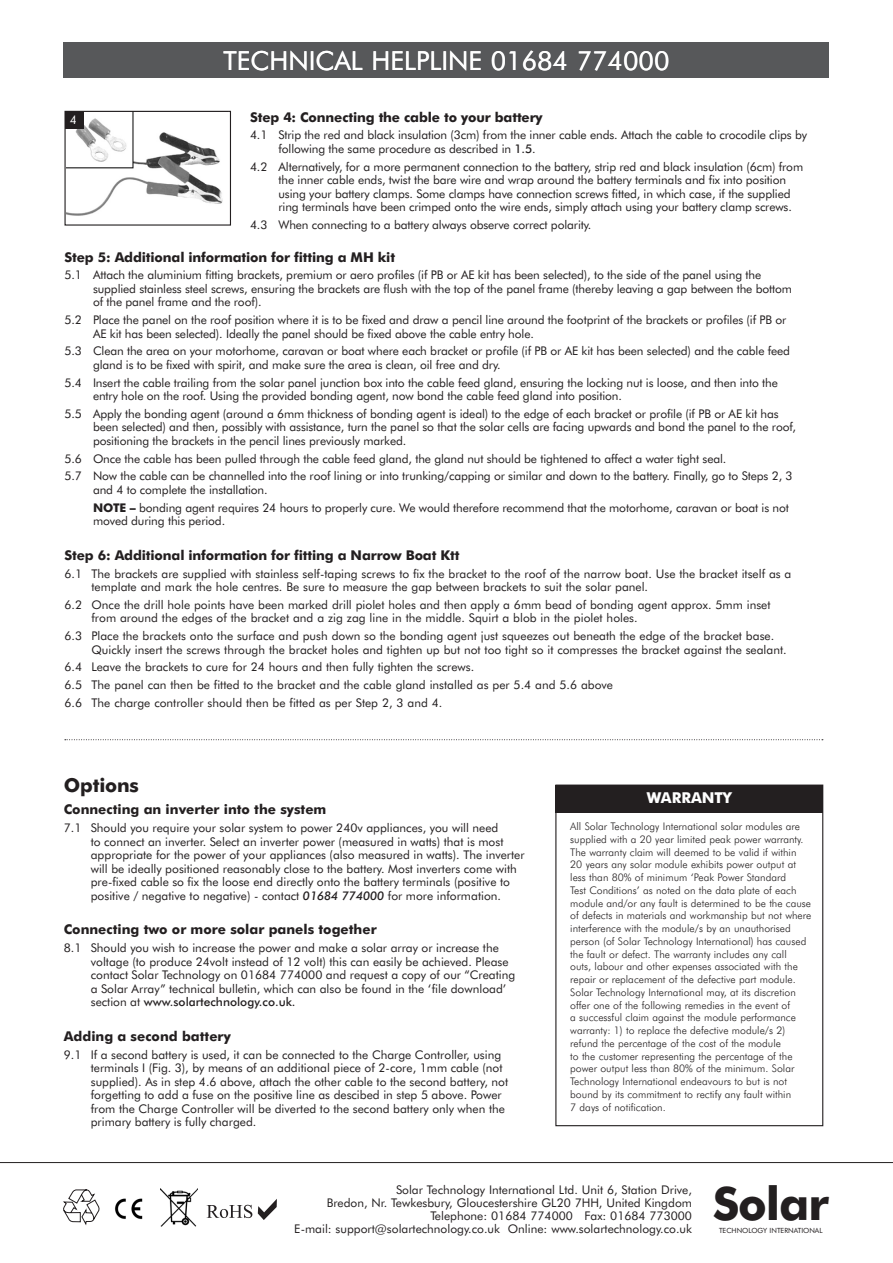
<style>
.page{position:relative;width:893px;height:1263px;background:#fff}
.page>*{position:absolute;margin:0;border:0;box-sizing:border-box;transform-origin:0 0}
.bullets{font:700 46.05px "Futura BT";letter-spacing:-.025em;color:#231f20}
.t1{font:26.25px "Futura BT";color:#fff}
.body{font:700 19.35px "Futura BT";letter-spacing:-.01em;color:#231f20}
.t2{font:700 15px "Futura BT";color:#fff}
.No_Spacing{font:700 13.5px "Futura BT";letter-spacing:-.01em;color:#231f20}
.body-2{font:700 13.5px "Futura BT";color:#231f20}
.No_Spacing-2{font:12px/13.5px "Futura BT";letter-spacing:-.01em;color:#231f20}
.body-3{font:12px/13.5px "Futura BT";color:#231f20}
.List_Paragraph{font:12px/13.5px "Futura BT";color:#231f20}
.body-4{font:12px "Futura BT";color:#fff}
.t3{font:300 10.5px/12.8px "Futura BT";color:#231f20}
.t4{font:7.2px "Futura BT";color:#231f20}
.s1{font-weight:500}
.s2{font-weight:700}
.s3{font-weight:500;font-style:italic}
</style>
<div class="page">
<div style="left:64px;top:43px;width:765px;height:35px;background:#57585a"></div>
<hr style="left:892px;top:77px;width:1px;height:97px;background:#57585a">
<img style="left:161px;top:1188px;width:37px;height:39px">
<svg style="left:258px;top:1199px;width:19px;height:21px"></svg>
<svg style="left:207px;top:1205px;width:45px;height:13px"></svg>
<svg style="left:63px;top:1189px;width:37px;height:36px"></svg>
<img style="left:115px;top:1198px;width:28px;height:22px">
<hr style="left:0;top:1162px;width:893px;height:1px;background:#231f20">
<svg style="left:65px;top:739px;width:758px;height:1px"></svg>
<img style="left:66px;top:113px;width:157px;height:103px">
<div style="left:64px;top:111px;width:167px;height:115px;border:1px solid #231f20"></div>
<div style="left:65px;top:111px;width:19px;height:18px;background:#231f20"></div>
<div style="left:555px;top:784px;width:268px;height:342px;border:1px solid #231f20"></div>
<div style="left:556px;top:785px;width:267px;height:27px;background:#231f20"></div>
<p class="body-4" style="left:70px;top:112px;width:9px">4</p>
<h2 class="t1" style="left:223px;top:45px;width:448px">TECHNICAL HELPLINE 01684 774000</h2>
<p class="No_Spacing" style="left:250px;top:109px;width:294px">Step 4: Connecting the cable to your battery</p>
<p class="No_Spacing-2" style="left:279px;top:128px;width:530px;text-indent:-28px">4.1 Strip the red and black insulation (3cm) from the inner cable ends. Attach the cable to crocodile clips by following the same procedure as described in <span class="s1">1.5</span>.</p>
<p class="No_Spacing-2" style="left:279px;top:159px;width:526px;text-indent:-28px">4.2 Alternatively, for a more permanent connection to the battery, strip red and black insulation (6cm) from the inner cable ends, twist the bare wire and wrap around the battery terminals and fix into position using your battery clamps. Some clamps have connection screws fitted, in which case, if the supplied ring terminals have been crimped onto the wire ends, simply attach using your battery clamp screws.</p>
<p class="No_Spacing-2" style="left:250px;top:218px;width:343px">4.3 When connecting to a battery always observe correct polarity.</p>
<p class="No_Spacing" style="left:64px;top:248px;width:332px">Step 5: Additional information for fitting a MH kit</p>
<p class="No_Spacing-2" style="left:93px;top:268px;width:701px;text-indent:-28px">5.1 Attach the aluminium fitting brackets, premium or aero profiles (if PB or AE kit has been selected), to the side of the panel using the supplied stainless steel screws, ensuring the brackets are flush with the top of the panel frame (thereby leaving a gap between the bottom of the panel frame and the roof).</p>
<p class="No_Spacing-2" style="left:93px;top:313px;width:695px;text-indent:-28px">5.2 Place the panel on the roof position where it is to be fixed and draw a pencil line around the footprint of the brackets or profiles (if PB or<br>AE kit has been selected). Ideally the panel should be fixed above the cable entry hole.</p>
<p class="No_Spacing-2" style="left:93px;top:344px;width:699px;text-indent:-28px">5.3 Clean the area on your motorhome, caravan or boat where each bracket or profile (if PB or AE kit has been selected) and the cable feed gland is to be fixed with spirit, and make sure the area is clean, oil free and dry.</p>
<p class="No_Spacing-2" style="left:93px;top:375px;width:686px;text-indent:-28px">5.4 Insert the cable trailing from the solar panel junction box into the cable feed gland, ensuring the locking nut is loose, and then into the entry hole on the roof. Using the provided bonding agent, now bond the cable feed gland into position.</p>
<p class="No_Spacing-2" style="left:93px;top:407px;width:704px;text-indent:-28px">5.5 Apply the bonding agent (around a 6mm thickness of bonding agent is ideal) to the edge of each bracket or profile (if PB or AE kit has been selected) and then, possibly with assistance, turn the panel so that the solar cells are facing upwards and bond the panel to the roof, positioning the brackets in the pencil lines previously marked.</p>
<p class="No_Spacing-2" style="left:64px;top:451px;width:663px">5.6 Once the cable has been pulled through the cable feed gland, the gland nut should be tightened to affect a water tight seal.</p>
<p class="No_Spacing-2" style="left:93px;top:469px;width:701px;text-indent:-28px">5.7 Now the cable can be channelled into the roof lining or into trunking/capping or similar and down to the battery. Finally, go to Steps 2, 3 and 4 to complete the installation.</p>
<p class="No_Spacing-2" style="left:93px;top:500px;width:697px"><span class="s2">NOTE –</span> bonding agent requires 24 hours to properly cure. We would therefore recommend that the motorhome, caravan or boat is not moved during this period.</p>
<p class="No_Spacing" style="left:64px;top:547px;width:396px">Step 6: Additional information for fitting a Narrow Boat Ktt</p>
<p class="List_Paragraph" style="left:91px;top:566px;width:701px;text-indent:-27px">6.1 The brackets are supplied with stainless self-taping screws to fix the bracket to the roof of the narrow boat. Use the bracket itself as a template and mark the hole centres. Be sure to measure the gap between brackets to suit the solar panel.</p>
<p class="List_Paragraph" style="left:91px;top:598px;width:680px;text-indent:-27px">6.2 Once the drill hole points have been marked drill piolet holes and then apply a 6mm bead of bonding agent approx. 5mm inset from around the edges of the bracket and a zig zag line in the middle. Squirt a blob in the piolet holes.</p>
<p class="List_Paragraph" style="left:91px;top:629px;width:697px;text-indent:-27px">6.3 Place the brackets onto the surface and push down so the bonding agent just squeezes out beneath the edge of the bracket base.<br>Quickly insert the screws through the bracket holes and tighten up but not too tight so it compresses the bracket against the sealant.</p>
<p class="List_Paragraph" style="left:64px;top:660px;width:411px">6.4 Leave the brackets to cure for 24 hours and then fully tighten the screws.</p>
<p class="List_Paragraph" style="left:64px;top:678px;width:550px">6.5 The panel can then be fitted to the bracket and the cable gland installed as per 5.4 and 5.6 above</p>
<p class="List_Paragraph" style="left:64px;top:696px;width:379px">6.6 The charge controller should then be fitted as per Step 2, 3 and 4.</p>
<p class="body" style="left:64px;top:774px;width:77px">Options</p>
<p class="body-2" style="left:64px;top:801px;width:264px">Connecting an inverter into the system</p>
<p class="body-3" style="left:91px;top:821px;width:435px;text-indent:-27px">7.1 Should you require your solar system to power 240v appliances, you will need<br>to connect an inverter. Select an inverter power (measured in watts) that is most appropriate for the power of your appliances (also measured in watts). The inverter will be ideally positioned reasonably close to the battery. Most inverters come with pre-fixed cable so fix the loose end directly onto the battery terminals (positive to positive / negative to negative) - contact <span class="s3">01684 774000</span> for more information.</p>
<p class="body-2" style="left:64px;top:921px;width:314px">Connecting two or more solar panels together</p>
<p class="body-3" style="left:91px;top:941px;width:426px;text-indent:-27px">8.1 Should you wish to increase the power and make a solar array or increase the voltage (to produce 24volt instead of 12 volt) this can easily be achieved. Please contact Solar Technology on 01684 774000 and request a copy of our “Creating a Solar Array” technical bulletin, which can also be found in the ‘file download’ section at <span class="s1">www.solartechnology.co.uk.</span></p>
<p class="body-2" style="left:64px;top:1028px;width:169px">Adding a second battery</p>
<p class="body-3" style="left:91px;top:1047px;width:419px;text-indent:-27px">9.1 If a second battery is used, it can be connected to the Charge Controller, using terminals I (Fig. 3), by means of an additional piece of 2-core, 1mm cable (not supplied). As in step 4.6 above, attach the other cable to the second battery, not forgetting to add a fuse on the positive line as descibed in step 5 above. Power from the Charge Controller will be diverted to the second battery only when the primary battery is fully charged.</p>
<p class="t2" style="left:647px;top:788px;width:87px">WARRANTY</p>
<p class="t3" style="left:570px;top:820px;width:243px">All Solar Technology International solar modules are supplied with a 20 year limited peak power warranty.<br>The warranty claim will deemed to be valid if within<br>20 years any solar module exhibits power output at less than 80% of minimum ‘Peak Power Standard<br>Test Conditions’ as noted on the data plate of each module and/or any fault is determined to be the cause of defects in materials and workmanship but not where interference with the module/s by an unauthorised person (of Solar Technology International) has caused the fault or defect. The warranty includes any call<br>outs, labour and other expenses associated with the repair or replacement of the defective part module.<br>Solar Technology International may, at its discretion offer one of the following remedies in the event of<br>a successful claim against the module performance warranty: 1) to replace the defective module/s 2) refund the percentage of the cost of the module<br>to the customer representing the percentage of the power output less than 80% of the minimum. Solar Technology International endeavours to but is not bound by its commitment to rectify any fault within<br>7 days of notification.</p>
<p class="body-3" style="left:294px;top:1183px;width:399px;text-align:right">Solar Technology International Ltd. Unit 6, Station Drive,<br>Bredon, Nr. Tewkesbury, Gloucestershire GL20 7HH, United Kingdom Telephone: 01684 774000 Fax: 01684 773000<br>E-mail: support@solartechnology.co.uk Online: www.solartechnology.co.uk</p>
<p class="bullets" style="left:713px;top:1175px;width:118px">Solar</p>
<p class="t4" style="left:719px;top:1225px;width:105px">TECHNOLOGY INTERNATIONAL</p>
</div>
